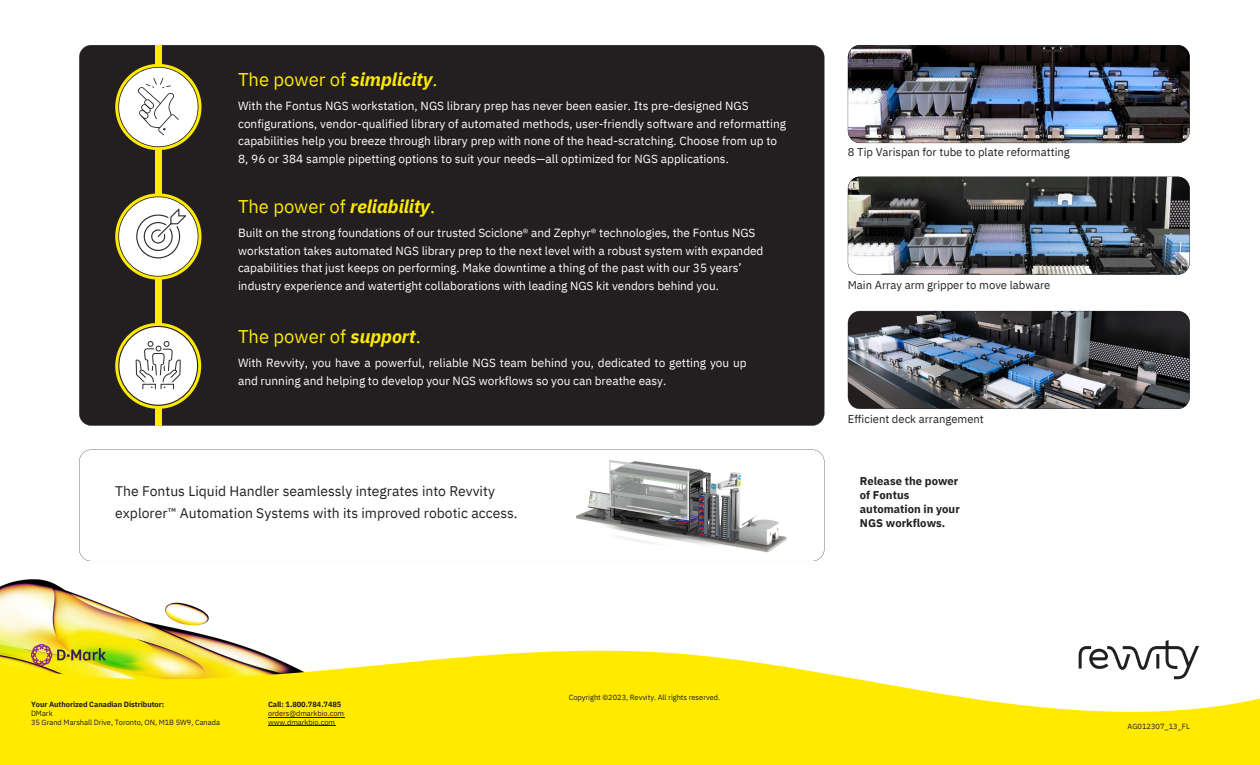
<style>
.page{position:relative;width:1260px;height:765px;background:#fff}
.page>*{position:absolute;margin:0;border:0;box-sizing:border-box;transform-origin:0 0}
.t1{font:18.38px "IBM Plex Sans";color:#ffea00}
.t2{font:13.88px/21.5px "IBM Plex Sans";color:#231f20}
.t3{font:11.88px/17.8px "IBM Plex Sans";color:#fff}
.t4{font:11.25px "IBM Plex Sans";color:#231f20}
.t5{font:700 11.25px/14px "IBM Plex Sans";color:#231f20}
.t6{font:7.5px "IBM Plex Sans";letter-spacing:-.005em;color:#231f20}
.t7{font:700 7.5px "IBM Plex Sans";letter-spacing:-.005em;color:#231f20}
.s1{font-weight:700;font-style:italic}
</style>
<div class="page">
<img style="left:0;top:579px;width:257px;height:72px">
<div style="left:79px;top:45px;width:745px;height:381px;background:#231f20"></div>
<div style="left:155px;top:46px;width:6px;height:379px;background:#ffea00"></div>
<svg style="left:0;top:651px;width:1260px;height:114px;fill:#ffea00"></svg>
<svg style="left:1079px;top:640px;width:120px;height:39px"></svg>
<svg style="left:79px;top:450px;width:745px;height:111px"></svg>
<img style="left:848px;top:45px;width:342px;height:98px">
<img style="left:848px;top:177px;width:342px;height:98px">
<svg style="left:115px;top:64px;width:87px;height:86px"></svg>
<svg style="left:118px;top:67px;width:80px;height:80px"></svg>
<svg style="left:115px;top:323px;width:86px;height:86px"></svg>
<div style="left:119px;top:326px;width:79px;height:79px;background:#fff;border-radius:50%"></div>
<div style="left:118px;top:326px;width:80px;height:80px;border:1px solid #231f20;border-radius:50%"></div>
<svg style="left:136px;top:341px;width:45px;height:49px"></svg>
<svg style="left:115px;top:193px;width:87px;height:87px"></svg>
<svg style="left:118px;top:196px;width:80px;height:81px"></svg>
<img style="left:848px;top:311px;width:342px;height:98px">
<hr style="left:268px;top:717px;width:76px;height:1px;background:#231f20">
<hr style="left:268px;top:725px;width:67px;height:1px;background:#231f20">
<img style="left:31px;top:645px;width:74px;height:20px">
<p class="t1" style="left:238px;top:67px;width:201px">The power of <span class="s1">simplicity</span>.</p>
<p class="t3" style="left:238px;top:96px;width:549px">With the Fontus NGS workstation, NGS library prep has never been easier. Its pre-designed NGS configurations, vendor-qualified library of automated methods, user-friendly software and reformatting capabilities help you breeze through library prep with none of the head-scratching. Choose from up to 8, 96 or 384 sample pipetting options to suit your needs—all optimized for NGS applications.</p>
<p class="t1" style="left:238px;top:194px;width:198px">The power of <span class="s1">reliability</span>.</p>
<p class="t3" style="left:238px;top:223px;width:527px">Built on the strong foundations of our trusted Sciclone® and Zephyr® technologies, the Fontus NGS workstation takes automated NGS library prep to the next level with a robust system with expanded capabilities that just keeps on performing. Make downtime a thing of the past with our 35 years’ industry experience and watertight collaborations with leading NGS kit vendors behind you.</p>
<p class="t1" style="left:238px;top:324px;width:184px">The power of <span class="s1">support</span>.</p>
<p class="t3" style="left:238px;top:353px;width:510px">With Revvity, you have a powerful, reliable NGS team behind you, dedicated to getting you up and running and helping to develop your NGS workflows so you can breathe easy.</p>
<p class="t2" style="left:115px;top:480px;width:404px">The Fontus Liquid Handler seamlessly integrates into Revvity explorer™ Automation Systems with its improved robotic access.</p>
<p class="t4" style="left:848px;top:144px;width:224px">8 Tip Varispan for tube to plate reformatting</p>
<p class="t4" style="left:848px;top:278px;width:204px">Main Array arm gripper to move labware</p>
<p class="t4" style="left:848px;top:412px;width:138px">Efficient deck arrangement</p>
<p class="t5" style="left:860px;top:474px;width:102px">Release the power of Fontus automation in your<br>NGS workflows.</p>
<p class="t7" style="left:31px;top:700px;width:135px">Your Authorized Canadian Distributor:</p>
<p class="t6" style="left:31px;top:708px;width:23px">DMark</p>
<p class="t6" style="left:31px;top:717px;width:191px">35 Grand Marshall Drive, Toronto, ON, M1B 5W9, Canada</p>
<p class="t7" style="left:268px;top:700px;width:75px">Call: 1.800.784.7485</p>
<p class="t6" style="left:268px;top:708px;width:78px">orders@dmarkbio.com</p>
<p class="t6" style="left:268px;top:717px;width:69px">www.dmarkbio.com</p>
<p class="t6" style="left:569px;top:692px;width:153px">Copyright ©2023, Revvity. All rights reserved.</p>
<p class="t6" style="left:1128px;top:721px;width:64px">AG012307_13_FL</p>
</div>
